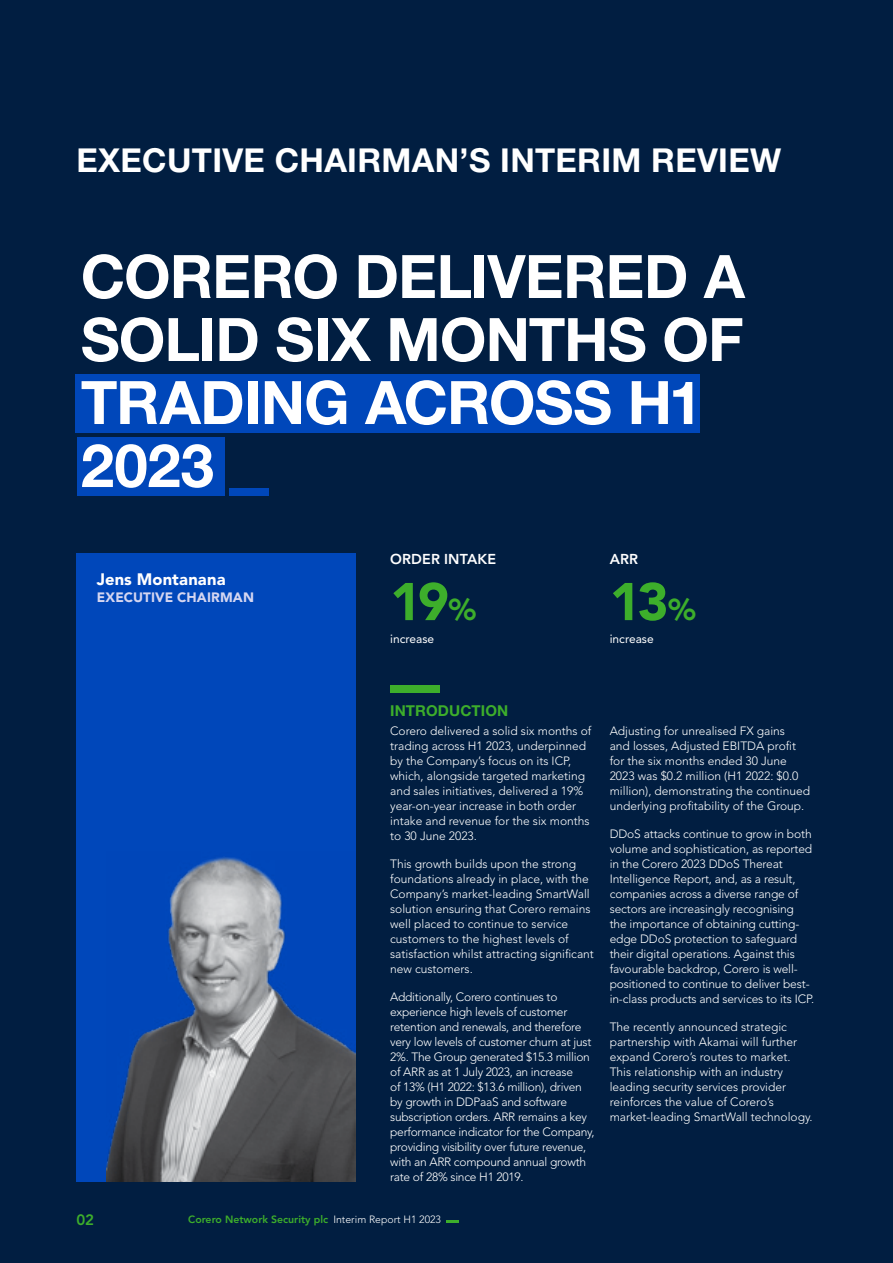
<style>
.page{position:relative;width:893px;height:1263px;background:#011e41}
.page>*{position:absolute;margin:0;border:0;box-sizing:border-box;transform-origin:0 0}
.Large_Copy__40pt{font:700 60px/63px "Helvetica Neue LT Std";letter-spacing:-.015em;color:#fff}
.Stat_Number__35pt{font:900 52.5px "Avenir LT Std";color:#3dae2b}
.Page_Title{font:700 33px "Helvetica Neue LT Std";letter-spacing:.01em;color:#fff}
.Sign_Off___Name{font:900 16.5px "Avenir LT Std";letter-spacing:.01em;color:#fff}
.Subhead_Level_1{font:700 15px "Helvetica Neue LT Std";letter-spacing:.01em;color:#3dae2b}
.t1{font:800 15px "Avenir LT Std";color:#3dae2b}
.Stat_Title__35pt{font:800 14.25px "Avenir LT Std";letter-spacing:.01em;color:#fff}
.Sign_Off___Title{font:900 13.5px "Avenir LT Std";letter-spacing:.01em;color:#d5d6f1}
.Body_Copy_White{font:300 12px/15px "Avenir LT Std";color:#fff}
.Body_Copy_White-2{font:300 12px/15px "Avenir LT Std";letter-spacing:-.02em;color:#fff}
.Stat_Copy__35pt{font:12px "Avenir LT Std";color:#fff}
.t2{font:800 10.5px "Avenir LT Std";color:#3dae2b}
.s1{font-size:30px}
.s2{font-weight:300;color:#fff}
</style>
<div class="page">
<svg style="left:446px;top:1220px;width:13px;height:2px"></svg>
<div style="left:77px;top:553px;width:279px;height:628px;background:#0047ba"></div>
<img style="left:106px;top:857px;width:250px;height:324px">
<div style="left:77px;top:437px;width:147px;height:59px;background:#0047ba"></div>
<div style="left:229px;top:488px;width:40px;height:8px;background:#0047ba"></div>
<div style="left:75px;top:374px;width:625px;height:58px;background:#0047ba"></div>
<div style="left:391px;top:685px;width:49px;height:8px;background:#3dae2b"></div>
<p class="Page_Title" style="left:77px;top:140px;width:706px">EXECUTIVE CHAIRMAN’S INTERIM REVIEW</p>
<p class="Large_Copy__40pt" style="left:81px;top:244px;width:666px">CORERO DELIVERED A<br>SOLID SIX MONTHS OF</p>
<p class="Large_Copy__40pt" style="left:81px;top:370px;width:623px">TRADING ACROSS H1<br>2023</p>
<p class="Sign_Off___Name" style="left:97px;top:569px;width:130px">Jens Montanana</p>
<p class="Sign_Off___Title" style="left:97px;top:589px;width:159px">EXECUTIVE CHAIRMAN</p>
<p class="Stat_Title__35pt" style="left:390px;top:551px;width:97px">ORDER INTAKE</p>
<p class="Stat_Number__35pt" style="left:390px;top:570px;width:87px">19<span class="s1">%</span></p>
<p class="Stat_Copy__35pt" style="left:390px;top:632px;width:46px">increase</p>
<p class="Stat_Title__35pt" style="left:610px;top:551px;width:30px">ARR</p>
<p class="Stat_Number__35pt" style="left:610px;top:570px;width:87px">13<span class="s1">%</span></p>
<p class="Stat_Copy__35pt" style="left:610px;top:632px;width:46px">increase</p>
<p class="Subhead_Level_1" style="left:390px;top:701px;width:120px">INTRODUCTION</p>
<p class="Body_Copy_White" style="left:390px;top:723px;width:203px">Corero delivered a solid six months of trading across H1 2023, underpinned by the Company’s focus on its ICP, which, alongside targeted marketing and sales initiatives, delivered a 19% year-on-year increase in both order intake and revenue for the six months to 30 June 2023.</p>
<p class="Body_Copy_White" style="left:390px;top:856px;width:205px">This growth builds upon the strong foundations already in place, with the Company’s market-leading SmartWall solution ensuring that Corero remains well placed to continue to service customers to the highest levels of satisfaction whilst attracting significant new customers.</p>
<p class="Body_Copy_White-2" style="left:390px;top:989px;width:206px">Additionally, Corero continues to experience high levels of customer retention and renewals, and therefore very low levels of customer churn at just 2%. The Group generated $15.3 million of ARR as at 1 July 2023, an increase<br>of 13% (H1 2022: $13.6 million), driven by growth in DDPaaS and software subscription orders. ARR remains a key performance indicator for the Company, providing visibility over future revenue, with an ARR compound annual growth rate of 28% since H1 2019.</p>
<p class="t1" style="left:77px;top:1210px;width:19px">02</p>
<p class="t2" style="left:188px;top:1213px;width:254px">Corero Network Security plc <span class="s2">Interim Report H1 2023</span></p>
<p class="Body_Copy_White" style="left:610px;top:723px;width:202px">Adjusting for unrealised FX gains<br>and losses, Adjusted EBITDA profit for the six months ended 30 June 2023 was $0.2 million (H1 2022: $0.0 million), demonstrating the continued underlying profitability of the Group.</p>
<p class="Body_Copy_White" style="left:610px;top:826px;width:206px">DDoS attacks continue to grow in both volume and sophistication, as reported in the Corero 2023 DDoS Thereat Intelligence Report, and, as a result, companies across a diverse range of sectors are increasingly recognising<br>the importance of obtaining cutting&shy;edge DDoS protection to safeguard their digital operations. Against this favourable backdrop, Corero is well&shy;positioned to continue to deliver best&shy;in-class products and services to its ICP.</p>
<p class="Body_Copy_White" style="left:610px;top:1019px;width:204px">The recently announced strategic partnership with Akamai will further expand Corero’s routes to market.<br>This relationship with an industry leading security services provider reinforces the value of Corero’s market-leading SmartWall technology.</p>
</div>
